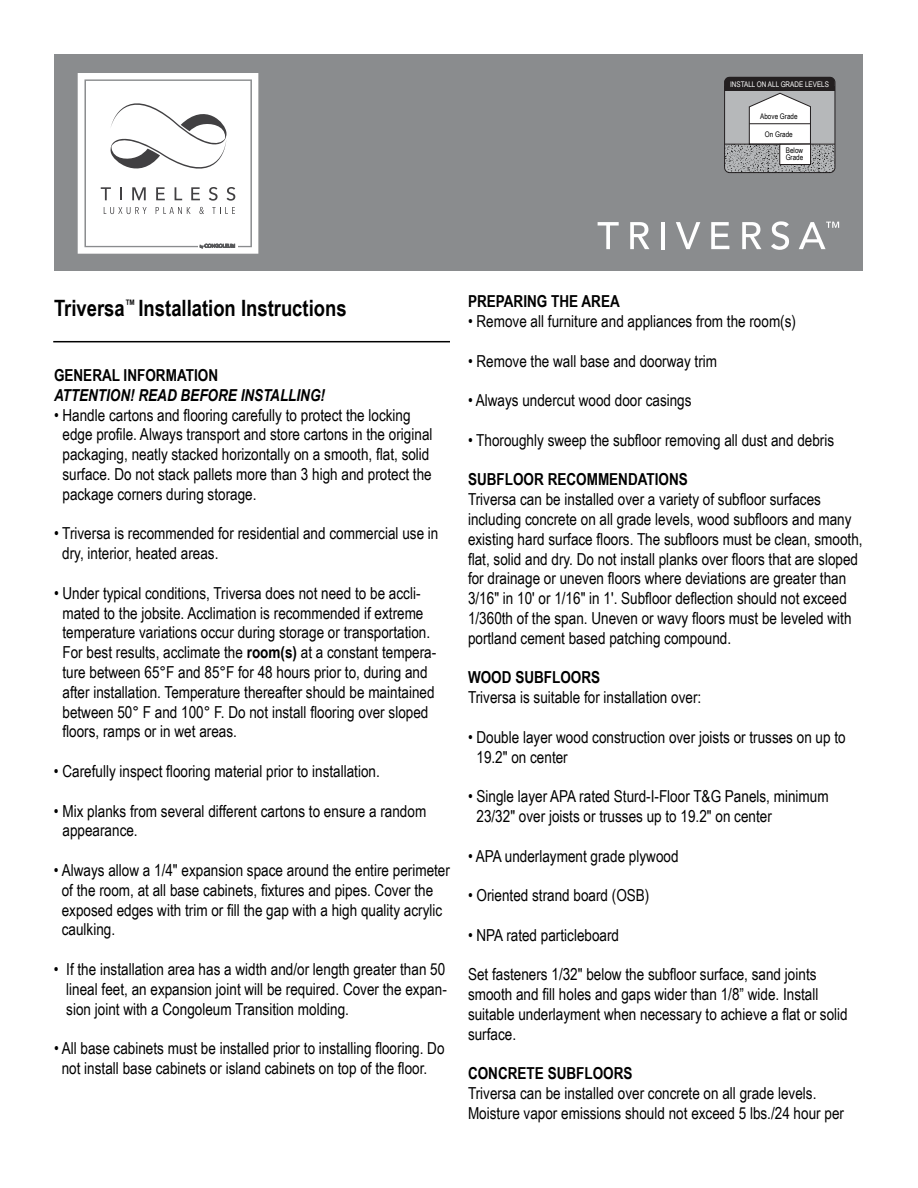
<style>
.page{position:relative;width:918px;height:1188px;background:#fff}
.page>*{position:absolute;margin:0;border:0;box-sizing:border-box;transform-origin:0 0}
.t1{font:700 22.5px "Arial Narrow";color:#000}
.t2{font:16.5px/19.8px "Arial Narrow";color:#000}
.t3{font:700 16.5px "Arial Narrow";color:#000}
.t4{font:italic 700 16.5px "Arial Narrow";color:#000}
.t5{font:7.8px/16px "Arial Narrow";color:#000}
.t6{font:7.8px "Arial Narrow";color:#fff}
.s1{font-weight:700}
</style>
<div class="page">
<div style="left:55px;top:55px;width:808px;height:216px;background:#8a8c8e"></div>
<svg style="left:598px;top:222px;width:21px;height:27px"></svg>
<svg style="left:630px;top:222px;width:19px;height:27px"></svg>
<hr style="left:661px;top:222px;width:4px;height:27px;background:#fff">
<svg style="left:676px;top:222px;width:24px;height:27px"></svg>
<svg style="left:711px;top:222px;width:18px;height:27px"></svg>
<svg style="left:742px;top:222px;width:19px;height:27px"></svg>
<svg style="left:771px;top:221px;width:18px;height:29px"></svg>
<svg style="left:799px;top:222px;width:40px;height:27px"></svg>
<svg style="left:78px;top:73px;width:180px;height:181px;background:#f1f1f1"></svg>
<div style="left:725px;top:77px;width:110px;height:96px;background:#b6b8ba;border-radius:5px"></div>
<div style="left:724px;top:77px;width:111px;height:96px;border:1px solid #231f20;border-radius:5px"></div>
<hr style="left:725px;top:144px;width:110px;height:1px;background:#231f20">
<svg style="left:725px;top:144px;width:110px;height:29px"></svg>
<svg style="left:749px;top:93px;width:62px;height:72px"></svg>
<div style="left:724px;top:77px;width:111px;height:13px;background:#231f20;border-radius:5px"></div>
<div style="left:725px;top:86px;width:110px;height:5px;background:#231f20"></div>
<hr style="left:53px;top:341px;width:397px;height:1px;background:#000">
<p class="t6" style="left:730px;top:79px;width:100px">INSTALL ON ALL GRADE LEVELS</p>
<p class="t5" style="left:760px;top:108px;width:39px">Above Grade</p>
<p class="t5" style="left:786px;top:126px;width:19px;text-indent:-21px">On Grade<br>Below</p>
<p class="t5" style="left:786px;top:149px;width:19px">Grade</p>
<h1 class="t1" style="left:54px;top:291px;width:294px">Triversa<sup>™</sup> Installation Instructions</h1>
<p class="t3" style="left:54px;top:363px;width:166px">GENERAL INFORMATION</p>
<p class="t4" style="left:54px;top:383px;width:273px">ATTENTION! READ BEFORE INSTALLING!</p>
<p class="t2" style="left:62px;top:404px;width:372px;text-indent:-8px">• Handle cartons and flooring carefully to protect the locking edge profile. Always transport and store cartons in the original packaging, neatly stacked horizontally on a smooth, flat, solid surface. Do not stack pallets more than 3 high and protect the package corners during storage.</p>
<p class="t2" style="left:62px;top:523px;width:378px;text-indent:-8px">• Triversa is recommended for residential and commercial use in dry, interior, heated areas.</p>
<p class="t2" style="left:62px;top:583px;width:375px;text-indent:-8px">• Under typical conditions, Triversa does not need to be accli&shy;mated to the jobsite. Acclimation is recommended if extreme temperature variations occur during storage or transportation.<br>For best results, acclimate the <span class="s1">room(s)</span> at a constant tempera&shy;ture between 65°F and 85°F for 48 hours prior to, during and after installation. Temperature thereafter should be maintained between 50° F and 100° F. Do not install flooring over sloped floors, ramps or in wet areas.</p>
<p class="t2" style="left:54px;top:761px;width:327px">• Carefully inspect flooring material prior to installation.</p>
<p class="t2" style="left:62px;top:800px;width:365px;text-indent:-8px">• Mix planks from several different cartons to ensure a random appearance.</p>
<p class="t2" style="left:62px;top:860px;width:390px;text-indent:-8px">• Always allow a 1/4″ expansion space around the entire perimeter of the room, at all base cabinets, fixtures and pipes. Cover the exposed edges with trim or fill the gap with a high quality acrylic caulking.</p>
<p class="t2" style="left:66px;top:959px;width:382px;text-align:justify;text-indent:-12px">• If the installation area has a width and/or length greater than 50 lineal feet, an expansion joint will be required. Cover the expan&shy;sion joint with a Congoleum Transition molding.</p>
<p class="t2" style="left:54px;top:1038px;width:392px;text-align:center">• All base cabinets must be installed prior to installing flooring. Do not install base cabinets or island cabinets on top of the floor.</p>
<p class="t3" style="left:468px;top:289px;width:153px">PREPARING THE AREA</p>
<p class="t2" style="left:468px;top:311px;width:330px">• Remove all furniture and appliances from the room(s)</p>
<p class="t2" style="left:468px;top:350px;width:251px">• Remove the wall base and doorway trim</p>
<p class="t2" style="left:468px;top:390px;width:225px">• Always undercut wood door casings</p>
<p class="t2" style="left:468px;top:429px;width:368px">• Thoroughly sweep the subfloor removing all dust and debris</p>
<p class="t3" style="left:468px;top:467px;width:221px">SUBFLOOR RECOMMENDATIONS</p>
<p class="t2" style="left:468px;top:489px;width:396px">Triversa can be installed over a variety of subfloor surfaces including concrete on all grade levels, wood subfloors and many existing hard surface floors. The subfloors must be clean, smooth, flat, solid and dry. Do not install planks over floors that are sloped for drainage or uneven floors where deviations are greater than 3/16″ in 10′ or 1/16″ in 1′. Subfloor deflection should not exceed 1/360th of the span. Uneven or wavy floors must be leveled with portland cement based patching compound.</p>
<p class="t3" style="left:468px;top:665px;width:134px">WOOD SUBFLOORS</p>
<p class="t2" style="left:468px;top:687px;width:235px">Triversa is suitable for installation over:</p>
<p class="t2" style="left:476px;top:726px;width:371px;text-indent:-8px">• Double layer wood construction over joists or trusses on up to<br>19.2″ on center</p>
<p class="t2" style="left:476px;top:786px;width:354px;text-indent:-8px">• Single layer APA rated Sturd-I-Floor T&amp;G Panels, minimum<br>23/32″ over joists or trusses up to 19.2″ on center</p>
<p class="t2" style="left:468px;top:845px;width:212px">• APA underlayment grade plywood</p>
<p class="t2" style="left:468px;top:885px;width:183px">• Oriented strand board (OSB)</p>
<p class="t2" style="left:468px;top:924px;width:153px">• NPA rated particleboard</p>
<p class="t2" style="left:468px;top:964px;width:381px">Set fasteners 1/32″ below the subfloor surface, sand joints smooth and fill holes and gaps wider than 1/8” wide. Install suitable underlayment when necessary to achieve a flat or solid surface.</p>
<p class="t3" style="left:468px;top:1061px;width:166px">CONCRETE SUBFLOORS</p>
<p class="t2" style="left:468px;top:1083px;width:378px">Triversa can be installed over concrete on all grade levels.<br>Moisture vapor emissions should not exceed 5 lbs./24 hour per</p>
</div>
